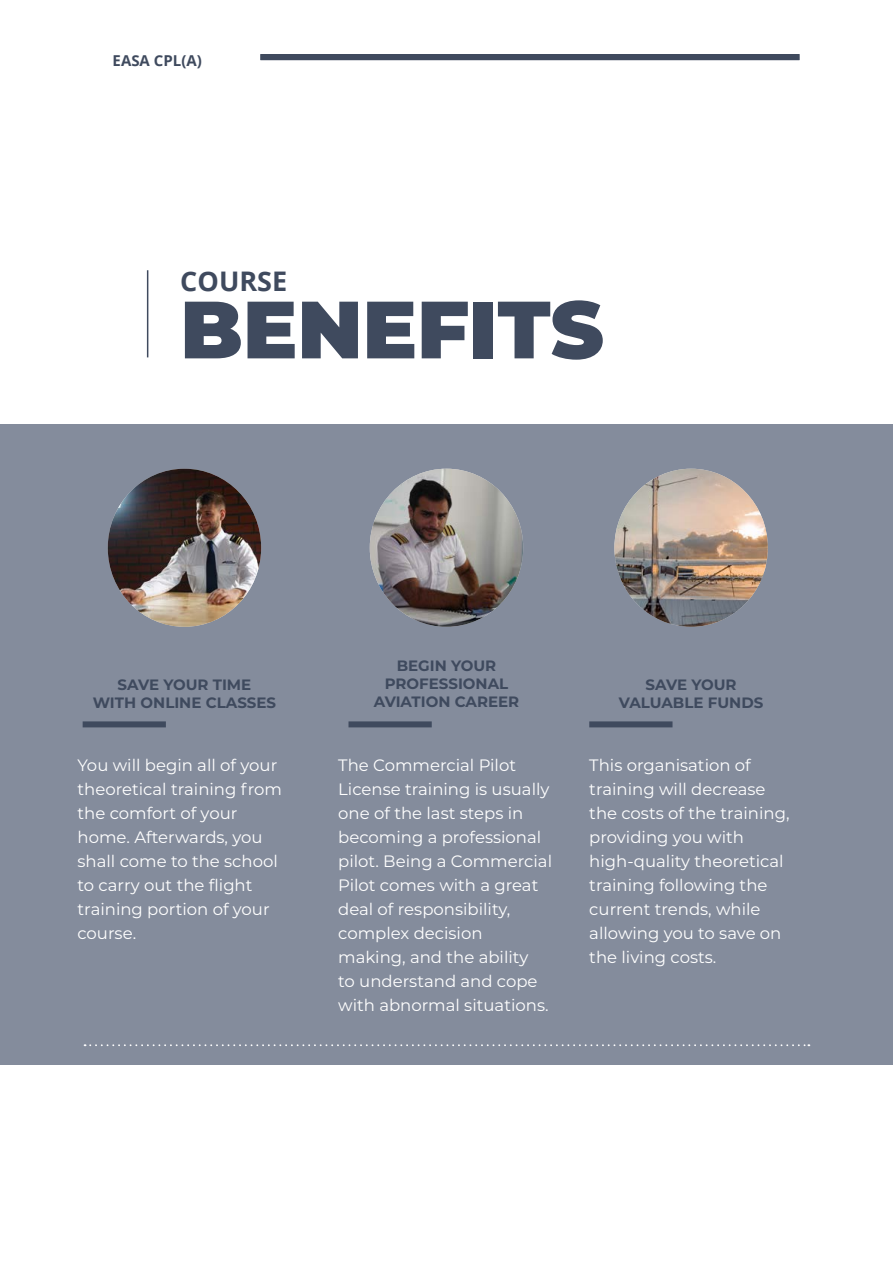
<style>
.page{position:relative;width:893px;height:1263px;background:#fff}
.page>*{position:absolute;margin:0;border:0;box-sizing:border-box;transform-origin:0 0}
.t1{font:900 81px "Montserrat";color:#3f4a5e}
.t2{font:700 27px "Open Sans";color:#3f4a5e}
.t3{font:16.5px/24px "Montserrat";color:#fff}
.t4{font:700 15px/18px "Montserrat";color:#3f4a5e;text-align:center}
.t5{font:700 15px "Open Sans";color:#3f4a5e}
</style>
<div class="page">
<div style="left:260px;top:54px;width:539px;height:6px;background:#3f4a5e"></div>
<div style="left:0;top:424px;width:893px;height:641px;background:#848c9c"></div>
<img style="left:108px;top:469px;width:153px;height:158px">
<img style="left:370px;top:469px;width:153px;height:158px">
<img style="left:614px;top:469px;width:154px;height:158px">
<div style="left:83px;top:721px;width:83px;height:6px;background:#3f4a5e"></div>
<div style="left:348px;top:721px;width:84px;height:6px;background:#3f4a5e"></div>
<div style="left:589px;top:721px;width:83px;height:6px;background:#3f4a5e"></div>
<svg style="left:85px;top:1044px;width:724px;height:2px"></svg>
<hr style="left:147px;top:270px;width:1px;height:87px;background:#3f4a5e">
<p class="t5" style="left:113px;top:50px;width:91px">EASA CPL(A)</p>
<h2 class="t2" style="left:180px;top:262px;width:108px">COURSE</h2>
<h1 class="t1" style="left:180px;top:269px;width:425px">BENEFITS</h1>
<p class="t4" style="left:93px;top:675px;width:185px">SAVE YOUR TIME<br>WITH ONLINE CLASSES</p>
<p class="t4" style="left:374px;top:656px;width:147px">BEGIN YOUR<br>PROFESSIONAL<br>AVIATION CAREER</p>
<p class="t4" style="left:619px;top:675px;width:146px">SAVE YOUR<br>VALUABLE FUNDS</p>
<p class="t3" style="left:77px;top:752px;width:206px">You will begin all of your theoretical training from the comfort of your home. Afterwards, you shall come to the school to carry out the flight training portion of your course.</p>
<p class="t3" style="left:338px;top:752px;width:215px">The Commercial Pilot<br>License training is usually one of the last steps in becoming a professional pilot. Being a Commercial<br>Pilot comes with a great deal of responsibility, complex decision making, and the ability<br>to understand and cope with abnormal situations.</p>
<p class="t3" style="left:589px;top:752px;width:202px">This organisation of training will decrease the costs of the training, providing you with high-quality theoretical training following the current trends, while allowing you to save on the living costs.</p>
</div>
